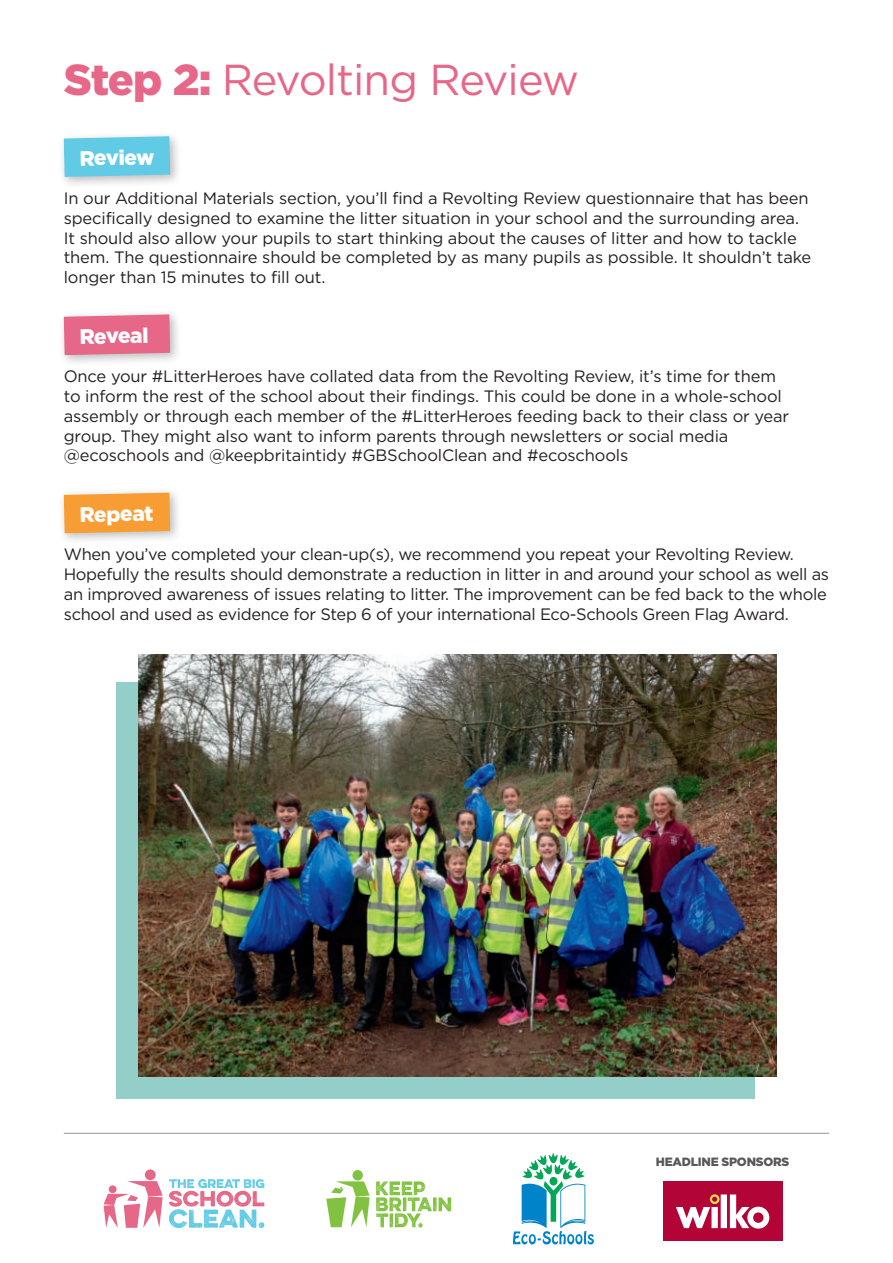
<style>
.page{position:relative;width:893px;height:1263px;background:#fff}
.page>*{position:absolute;margin:0;border:0;box-sizing:border-box;transform-origin:0 0}
.t1{font:43.35px "Gotham";letter-spacing:-.02em;color:#e66787}
.t2{font:900 21px "Gotham";color:#fff}
.t3{font:16.5px/19.8px "Gotham";letter-spacing:-.01em;color:#231f20}
.t4{font:900 12px "Gotham";letter-spacing:-.02em;color:#57585a}
.s1{font-weight:900}
</style>
<div class="page">
<div style="left:58px;top:130px;width:124px;height:59px;background:#231f20;opacity:.3"></div>
<svg style="left:64px;top:136px;width:106px;height:41px;background:#69cce5"></svg>
<div style="left:58px;top:308px;width:124px;height:59px;background:#231f20;opacity:.3"></div>
<svg style="left:64px;top:314px;width:106px;height:41px;background:#e56f8d"></svg>
<div style="left:58px;top:487px;width:124px;height:58px;background:#231f20;opacity:.3"></div>
<svg style="left:64px;top:493px;width:106px;height:40px;background:#f69f3a"></svg>
<div style="left:352px;top:1170px;width:11px;height:10px;background:#81c340;border-radius:50%"></div>
<svg style="left:326px;top:1181px;width:44px;height:46px"></svg>
<svg style="left:376px;top:1181px;width:75px;height:46px"></svg>
<svg style="left:513px;top:1153px;width:81px;height:92px"></svg>
<div style="left:145px;top:1169px;width:11px;height:11px;background:#e66787;border-radius:50%"></div>
<svg style="left:104px;top:1181px;width:59px;height:47px"></svg>
<svg style="left:169px;top:1179px;width:95px;height:49px"></svg>
<div style="left:663px;top:1181px;width:119px;height:60px;background:#b30437"></div>
<svg style="left:676px;top:1194px;width:93px;height:34px"></svg>
<hr style="left:64px;top:1133px;width:765px;height:1px;background:#939598">
<div style="left:117px;top:683px;width:638px;height:416px;background:#94cec8"></div>
<img style="left:138px;top:655px;width:638px;height:421px">
<h1 class="t1" style="left:64px;top:56px;width:517px"><span class="s1">Step 2:</span> Revolting Review</h1>
<p class="t2" style="left:79px;top:146px;width:76px;rotate:-1deg">Review</p>
<p class="t3" style="left:64px;top:188px;width:749px">In our Additional Materials section, you’ll find a Revolting Review questionnaire that has been specifically designed to examine the litter situation in your school and the surrounding area.<br>It should also allow your pupils to start thinking about the causes of litter and how to tackle them. The questionnaire should be completed by as many pupils as possible. It shouldn’t take longer than 15 minutes to fill out.</p>
<p class="t2" style="left:79px;top:324px;width:71px;rotate:-1deg">Reveal</p>
<p class="t3" style="left:64px;top:366px;width:727px">Once your #LitterHeroes have collated data from the Revolting Review, it’s time for them to inform the rest of the school about their findings. This could be done in a whole-school assembly or through each member of the #LitterHeroes feeding back to their class or year group. They might also want to inform parents through newsletters or social media @ecoschools and @keepbritaintidy #GBSchoolClean and #ecoschools</p>
<p class="t2" style="left:79px;top:502px;width:75px;rotate:-1deg">Repeat</p>
<p class="t3" style="left:64px;top:544px;width:767px">When you’ve completed your clean-up(s), we recommend you repeat your Revolting Review.<br>Hopefully the results should demonstrate a reduction in litter in and around your school as well as an improved awareness of issues relating to litter. The improvement can be fed back to the whole school and used as evidence for Step 6 of your international Eco-Schools Green Flag Award.</p>
<p class="t4" style="left:656px;top:1155px;width:135px">HEADLINE SPONSORS</p>
</div>
